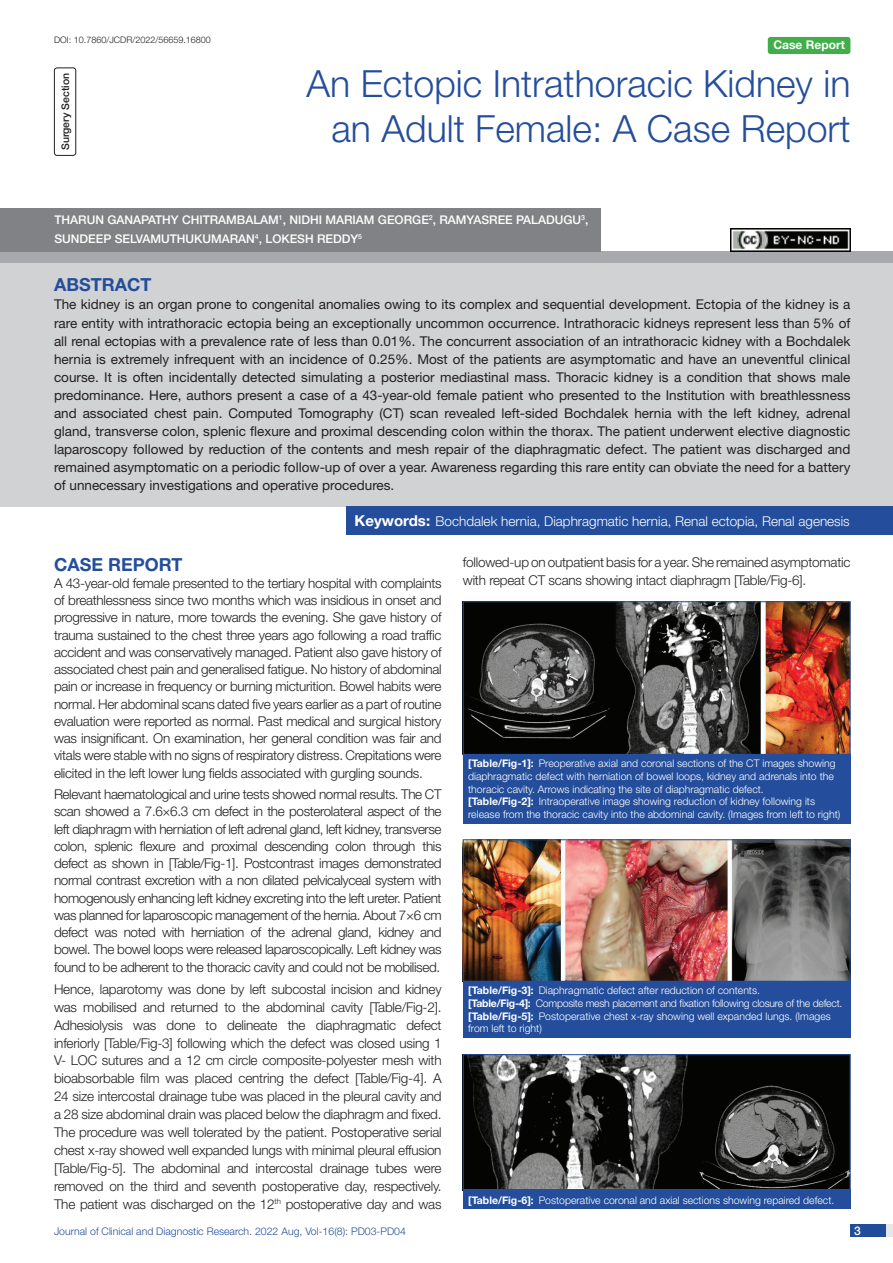
<style>
.page{position:relative;width:893px;height:1263px;background:#fff}
.page>*{position:absolute;margin:0;border:0;box-sizing:border-box;transform-origin:0 0}
.t1{font:300 37.5px/45px "Helvetica Neue";color:#244e9b;text-align:right}
.Heading{font:700 18px "Helvetica Neue";color:#244e9b}
.Abstract_head{font:700 18px "Helvetica Neue";color:#244e9b}
.Body_text{font:300 13.5px/17.2px "Helvetica Neue";letter-spacing:-.015em;color:#231f20;text-align:justify}
.Abstract_Text{font:13.5px/18px "Helvetica Neue";color:#231f20;text-align:justify}
.Key_words{font:300 13.5px "Helvetica Neue";color:#fff}
.Author{font:500 12px/18.8px "Helvetica Neue";color:#fff}
.t2{font:700 12px "Helvetica Neue";color:#fff}
.TABLE_FIG{font:300 10.5px/12.6px "Helvetica Neue";color:#fff}
.TABLE_FIG-2{font:300 10.5px "Helvetica Neue";letter-spacing:-.02em;color:#fff}
.t3{font:300 10.5px "Helvetica Neue";color:#244e9b}
.section{font:500 10.5px "Helvetica Neue";color:#231f20}
.DOI{font:300 9px "Helvetica Neue";color:#231f20}
.s1{font-weight:700;font-size:15px}
.s2{font-weight:700}
</style>
<div class="page">
<div style="left:850px;top:1224px;width:43px;height:13px;background:#e6e7e9"></div>
<div style="left:850px;top:1224px;width:35px;height:13px;background:#214c99"></div>
<div style="left:768px;top:37px;width:82px;height:17px;background:#40ae49;border-radius:3px"></div>
<div style="left:54px;top:67px;width:22px;height:89px;border:1px solid #231f20;border-radius:3px"></div>
<div style="left:0;top:251px;width:893px;height:12px;background:#a8a9ad"></div>
<div style="left:0;top:208px;width:601px;height:43px;background:#808285"></div>
<div style="left:0;top:263px;width:893px;height:243px;background:#d1d2d4"></div>
<div style="left:346px;top:506px;width:547px;height:29px;background:#244e9b"></div>
<img style="left:465px;top:603px;width:383px;height:150px">
<div style="left:463px;top:601px;width:387px;height:154px;border:1px solid #244e9b"></div>
<div style="left:463px;top:754px;width:387px;height:69px;background:#244e9b"></div>
<img style="left:465px;top:841px;width:383px;height:139px">
<div style="left:463px;top:839px;width:387px;height:143px;border:1px solid #244e9b"></div>
<div style="left:463px;top:981px;width:387px;height:56px;background:#244e9b"></div>
<img style="left:465px;top:1056px;width:383px;height:132px">
<div style="left:463px;top:1054px;width:387px;height:136px;border:1px solid #244e9b"></div>
<div style="left:463px;top:1190px;width:387px;height:19px;background:#244e9b"></div>
<img style="left:730px;top:229px;width:120px;height:22px">
<p class="DOI" style="left:54px;top:35px;width:158px">DOI: 10.7860/JCDR/2022/56659.16800</p>
<p class="t2" style="left:773px;top:37px;width:73px">Case Report</p>
<p class="section" style="left:59px;top:150px;width:79px;rotate:-90deg">Surgery Section</p>
<p class="t1" style="left:307px;top:60px;width:545px">An Ectopic Intrathoracic Kidney in an Adult Female: A Case Report</p>
<p class="Author" style="left:54px;top:211px;width:536px">THARUN GANAPATHY CHITRAMBALAM<sup>1</sup>, NIDHI MARIAM GEORGE<sup>2</sup>, RAMYASREE PALADUGU<sup>3</sup>,<br>SUNDEEP SELVAMUTHUKUMARAN<sup>4</sup>, LOKESH REDDY<sup>5</sup></p>
<p class="Abstract_head" style="left:54px;top:274px;width:99px">ABSTRACT</p>
<p class="Abstract_Text" style="left:54px;top:295px;width:798px">The kidney is an organ prone to congenital anomalies owing to its complex and sequential development. Ectopia of the kidney is a rare entity with intrathoracic ectopia being an exceptionally uncommon occurrence. Intrathoracic kidneys represent less than 5% of all renal ectopias with a prevalence rate of less than 0.01%. The concurrent association of an intrathoracic kidney with a Bochdalek hernia is extremely infrequent with an incidence of 0.25%. Most of the patients are asymptomatic and have an uneventful clinical course. It is often incidentally detected simulating a posterior mediastinal mass. Thoracic kidney is a condition that shows male predominance. Here, authors present a case of a 43-year-old female patient who presented to the Institution with breathlessness and associated chest pain. Computed Tomography (CT) scan revealed left-sided Bochdalek hernia with the left kidney, adrenal gland, transverse colon, splenic flexure and proximal descending colon within the thorax. The patient underwent elective diagnostic laparoscopy followed by reduction of the contents and mesh repair of the diaphragmatic defect. The patient was discharged and remained asymptomatic on a periodic follow-up of over a year. Awareness regarding this rare entity can obviate the need for a battery of unnecessary investigations and operative procedures.</p>
<p class="Key_words" style="left:355px;top:513px;width:497px"><span class="s1">Keywords:</span> Bochdalek hernia, Diaphragmatic hernia, Renal ectopia, Renal agenesis</p>
<p class="Heading" style="left:54px;top:553px;width:130px">CASE REPORT</p>
<p class="Body_text" style="left:54px;top:574px;width:389px">A 43-year-old female presented to the tertiary hospital with complaints of breathlessness since two months which was insidious in onset and progressive in nature, more towards the evening. She gave history of trauma sustained to the chest three years ago following a road traffic accident and was conservatively managed. Patient also gave history of associated chest pain and generalised fatigue. No history of abdominal pain or increase in frequency or burning micturition. Bowel habits were normal. Her abdominal scans dated five years earlier as a part of routine evaluation were reported as normal. Past medical and surgical history was insignificant. On examination, her general condition was fair and vitals were stable with no signs of respiratory distress. Crepitations were elicited in the left lower lung fields associated with gurgling sounds.</p>
<p class="Body_text" style="left:54px;top:785px;width:389px">Relevant haematological and urine tests showed normal results. The CT scan showed a 7.6×6.3 cm defect in the posterolateral aspect of the left diaphragm with herniation of left adrenal gland, left kidney, transverse colon, splenic flexure and proximal descending colon through this defect as shown in [Table/Fig-1]. Postcontrast images demonstrated normal contrast excretion with a non dilated pelvicalyceal system with homogenously enhancing left kidney excreting into the left ureter. Patient was planned for laparoscopic management of the hernia. About 7×6 cm defect was noted with herniation of the adrenal gland, kidney and bowel. The bowel loops were released laparoscopically. Left kidney was found to be adherent to the thoracic cavity and could not be mobilised.</p>
<p class="Body_text" style="left:54px;top:980px;width:389px;line-height:17.9px">Hence, laparotomy was done by left subcostal incision and kidney was mobilised and returned to the abdominal cavity [Table/Fig-2].<br>Adhesiolysis was done to delineate the diaphragmatic defect inferiorly [Table/Fig-3] following which the defect was closed using 1<br>V- LOC sutures and a 12 cm circle composite-polyester mesh with bioabsorbable film was placed centring the defect [Table/Fig-4]. A 24 size intercostal drainage tube was placed in the pleural cavity and a 28 size abdominal drain was placed below the diaphragm and fixed.<br>The procedure was well tolerated by the patient. Postoperative serial chest x-ray showed well expanded lungs with minimal pleural effusion [Table/Fig-5]. The abdominal and intercostal drainage tubes were removed on the third and seventh postoperative day, respectively.<br>The patient was discharged on the 12<sup>th</sup> postoperative day and was</p>
<p class="Body_text" style="left:463px;top:553px;width:389px;line-height:17.9px">followed-up on outpatient basis for a year. She remained asymptomatic with repeat CT scans showing intact diaphragm [Table/Fig-6].</p>
<p class="TABLE_FIG" style="left:468px;top:757px;width:369px"><span class="s2">[Table/Fig-1]:</span> Preoperative axial and coronal sections of the CT images showing diaphragmatic defect with herniation of bowel loops, kidney and adrenals into the thoracic cavity. Arrows indicating the site of diaphragmatic defect.</p>
<p class="TABLE_FIG" style="left:468px;top:795px;width:374px"><span class="s2">[Table/Fig-2]:</span> Intraoperative image showing reduction of kidney following its release from the thoracic cavity into the abdominal cavity. (Images from left to right)</p>
<p class="TABLE_FIG" style="left:468px;top:984px;width:293px"><span class="s2">[Table/Fig-3]:</span> Diaphragmatic defect after reduction of contents.</p>
<p class="TABLE_FIG-2" style="left:468px;top:997px;width:376px"><span class="s2">[Table/Fig-4]:</span> Composite mesh placement and fixation following closure of the defect.</p>
<p class="TABLE_FIG" style="left:468px;top:1009px;width:364px"><span class="s2">[Table/Fig-5]:</span> Postoperative chest x-ray showing well expanded lungs. (Images from left to right)</p>
<p class="TABLE_FIG" style="left:468px;top:1193px;width:368px"><span class="s2">[Table/Fig-6]:</span> Postoperative coronal and axial sections showing repaired defect.</p>
<p class="t3" style="left:54px;top:1225px;width:353px">Journal of Clinical and Diagnostic Research. 2022 Aug, Vol-16(8): PD03-PD04</p>
<p class="Author" style="left:854px;top:1221px;width:8px">3</p>
</div>
